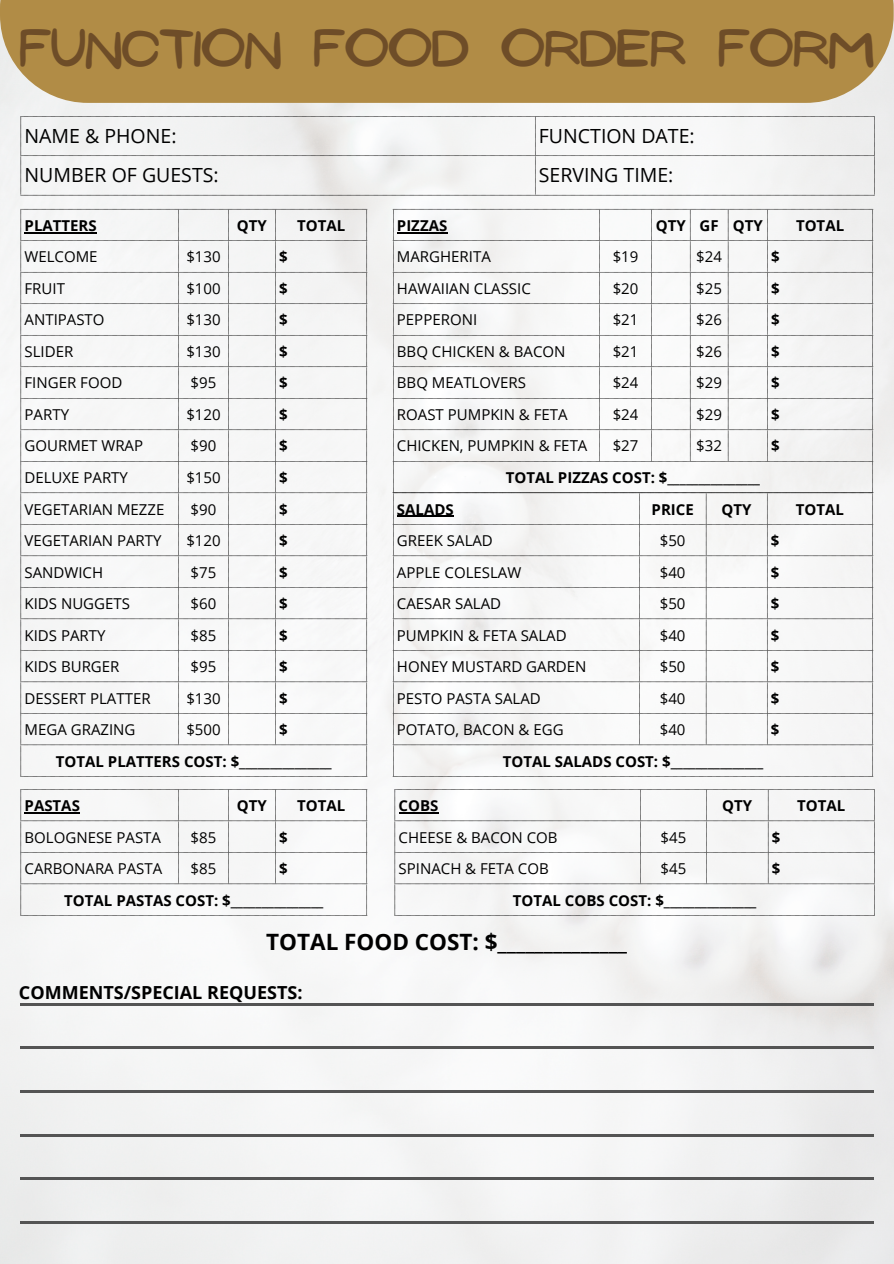
<style>
.page{position:relative;width:894px;height:1264px;background:#fff}
.page>*{position:absolute;margin:0;border:0;box-sizing:border-box;transform-origin:0 0}
.t1{font:46.5px "NF Ananias Bold";color:#6e4d28}
.t2{font:700 22.5px "Open Sans";color:#000}
.t3{font:19.5px "Open Sans";color:#000}
.t4{font:700 18px "Open Sans";color:#000}
.t5{font:15px "Open Sans";color:#000}
.t6{font:700 15px "Open Sans";color:#000}
</style>
<div class="page">
<img style="left:0;top:103px;width:893px;height:1160px">
<div style="left:0;top:0;width:893px;height:103px;background:#b18c46"></div>
<svg style="left:21px;top:116px;width:853px;height:79px"></svg>
<div style="left:21px;top:209px;width:158px;height:567px;background:#f6f7f7"></div>
<div style="left:179px;top:209px;width:97px;height:567px;background:#f6f7f7"></div>
<svg style="left:276px;top:209px;width:91px;height:567px;fill:#f6f7f7"></svg>
<hr style="left:20px;top:1002px;width:853px;height:3px;background:#545454">
<hr style="left:20px;top:1046px;width:853px;height:3px;background:#545454">
<hr style="left:20px;top:1090px;width:853px;height:2px;background:#545454">
<hr style="left:20px;top:1133px;width:853px;height:3px;background:#545454">
<hr style="left:20px;top:1177px;width:853px;height:2px;background:#545454">
<hr style="left:20px;top:1220px;width:853px;height:3px;background:#545454">
<svg style="left:393px;top:209px;width:206px;height:283px;fill:#f6f7f7"></svg>
<svg style="left:393px;top:492px;width:207px;height:284px"></svg>
<svg style="left:600px;top:209px;width:272px;height:567px"></svg>
<svg style="left:21px;top:789px;width:346px;height:126px"></svg>
<svg style="left:394px;top:789px;width:480px;height:126px"></svg>
<p class="t1" style="left:20px;top:22px;width:855px">FUNCTION FOOD ORDER FORM</p>
<h1 class="t3" style="left:25px;top:122px;width:153px">NAME &amp; PHONE:</h1>
<p class="t3" style="left:538px;top:122px;width:157px">FUNCTION DATE:</p>
<p class="t3" style="left:25px;top:161px;width:195px">NUMBER OF GUESTS:</p>
<p class="t3" style="left:538px;top:161px;width:136px">SERVING TIME:</p>
<p class="t6" style="left:25px;top:215px;width:74px">PLATTERS</p>
<p class="t6" style="left:237px;top:215px;width:31px">QTY</p>
<p class="t6" style="left:297px;top:215px;width:50px">TOTAL</p>
<p class="t5" style="left:25px;top:246px;width:75px">WELCOME</p>
<p class="t5" style="left:186px;top:246px;width:36px">$130</p>
<p class="t6" style="left:279px;top:246px;width:10px">$</p>
<p class="t5" style="left:25px;top:278px;width:42px">FRUIT</p>
<p class="t5" style="left:186px;top:278px;width:36px">$100</p>
<p class="t6" style="left:279px;top:278px;width:10px">$</p>
<p class="t5" style="left:25px;top:309px;width:81px">ANTIPASTO</p>
<p class="t5" style="left:186px;top:309px;width:36px">$130</p>
<p class="t6" style="left:279px;top:309px;width:10px">$</p>
<p class="t5" style="left:25px;top:341px;width:50px">SLIDER</p>
<p class="t5" style="left:186px;top:341px;width:36px">$130</p>
<p class="t6" style="left:279px;top:341px;width:10px">$</p>
<p class="t5" style="left:25px;top:372px;width:99px">FINGER FOOD</p>
<p class="t5" style="left:190px;top:372px;width:27px">$95</p>
<p class="t6" style="left:279px;top:372px;width:10px">$</p>
<p class="t5" style="left:25px;top:404px;width:46px">PARTY</p>
<p class="t5" style="left:186px;top:404px;width:36px">$120</p>
<p class="t6" style="left:279px;top:404px;width:10px">$</p>
<p class="t5" style="left:25px;top:435px;width:120px">GOURMET WRAP</p>
<p class="t5" style="left:190px;top:435px;width:27px">$90</p>
<p class="t6" style="left:279px;top:435px;width:10px">$</p>
<p class="t5" style="left:25px;top:467px;width:105px">DELUXE PARTY</p>
<p class="t5" style="left:186px;top:467px;width:36px">$150</p>
<p class="t6" style="left:279px;top:467px;width:10px">$</p>
<p class="t5" style="left:25px;top:498px;width:141px">VEGETARIAN MEZZE</p>
<p class="t5" style="left:190px;top:498px;width:27px">$90</p>
<p class="t6" style="left:279px;top:498px;width:10px">$</p>
<p class="t5" style="left:25px;top:530px;width:138px">VEGETARIAN PARTY</p>
<p class="t5" style="left:186px;top:530px;width:36px">$120</p>
<p class="t6" style="left:279px;top:530px;width:10px">$</p>
<p class="t5" style="left:25px;top:561px;width:80px">SANDWICH</p>
<p class="t5" style="left:190px;top:561px;width:27px">$75</p>
<p class="t6" style="left:279px;top:561px;width:10px">$</p>
<p class="t5" style="left:25px;top:593px;width:107px">KIDS NUGGETS</p>
<p class="t5" style="left:190px;top:593px;width:27px">$60</p>
<p class="t6" style="left:279px;top:593px;width:10px">$</p>
<p class="t5" style="left:25px;top:624px;width:82px">KIDS PARTY</p>
<p class="t5" style="left:190px;top:624px;width:27px">$85</p>
<p class="t6" style="left:279px;top:624px;width:10px">$</p>
<p class="t5" style="left:25px;top:656px;width:96px">KIDS BURGER</p>
<p class="t5" style="left:190px;top:656px;width:27px">$95</p>
<p class="t6" style="left:279px;top:656px;width:10px">$</p>
<p class="t5" style="left:25px;top:687px;width:128px">DESSERT PLATTER</p>
<p class="t5" style="left:186px;top:687px;width:36px">$130</p>
<p class="t6" style="left:279px;top:687px;width:10px">$</p>
<p class="t5" style="left:25px;top:719px;width:112px">MEGA GRAZING</p>
<p class="t5" style="left:186px;top:719px;width:36px">$500</p>
<p class="t6" style="left:279px;top:719px;width:10px">$</p>
<p class="t6" style="left:56px;top:750px;width:277px">TOTAL PLATTERS COST: $_______________</p>
<p class="t6" style="left:397px;top:215px;width:52px">PIZZAS</p>
<p class="t6" style="left:655px;top:215px;width:31px">QTY</p>
<p class="t6" style="left:699px;top:215px;width:21px">GF</p>
<p class="t6" style="left:732px;top:215px;width:31px">QTY</p>
<p class="t6" style="left:795px;top:215px;width:50px">TOTAL</p>
<p class="t5" style="left:397px;top:246px;width:95px">MARGHERITA</p>
<p class="t5" style="left:612px;top:246px;width:27px">$19</p>
<p class="t5" style="left:696px;top:246px;width:27px">$24</p>
<p class="t6" style="left:771px;top:246px;width:10px">$</p>
<p class="t5" style="left:397px;top:278px;width:135px">HAWAIIAN CLASSIC</p>
<p class="t5" style="left:612px;top:278px;width:27px">$20</p>
<p class="t5" style="left:696px;top:278px;width:27px">$25</p>
<p class="t6" style="left:771px;top:278px;width:10px">$</p>
<p class="t5" style="left:397px;top:309px;width:82px">PEPPERONI</p>
<p class="t5" style="left:612px;top:309px;width:27px">$21</p>
<p class="t5" style="left:696px;top:309px;width:27px">$26</p>
<p class="t6" style="left:771px;top:309px;width:10px">$</p>
<p class="t5" style="left:397px;top:341px;width:170px">BBQ CHICKEN &amp; BACON</p>
<p class="t5" style="left:612px;top:341px;width:27px">$21</p>
<p class="t5" style="left:696px;top:341px;width:27px">$26</p>
<p class="t6" style="left:771px;top:341px;width:10px">$</p>
<p class="t5" style="left:397px;top:372px;width:130px">BBQ MEATLOVERS</p>
<p class="t5" style="left:612px;top:372px;width:27px">$24</p>
<p class="t5" style="left:696px;top:372px;width:27px">$29</p>
<p class="t6" style="left:771px;top:372px;width:10px">$</p>
<p class="t5" style="left:397px;top:404px;width:172px">ROAST PUMPKIN &amp; FETA</p>
<p class="t5" style="left:612px;top:404px;width:27px">$24</p>
<p class="t5" style="left:696px;top:404px;width:27px">$29</p>
<p class="t6" style="left:771px;top:404px;width:10px">$</p>
<p class="t5" style="left:397px;top:435px;width:192px">CHICKEN, PUMPKIN &amp; FETA</p>
<p class="t5" style="left:612px;top:435px;width:27px">$27</p>
<p class="t5" style="left:696px;top:435px;width:27px">$32</p>
<p class="t6" style="left:771px;top:435px;width:10px">$</p>
<p class="t6" style="left:506px;top:467px;width:255px">TOTAL PIZZAS COST: $_______________</p>
<p class="t6" style="left:397px;top:498px;width:58px">SALADS</p>
<p class="t6" style="left:651px;top:498px;width:44px">PRICE</p>
<p class="t6" style="left:721px;top:498px;width:31px">QTY</p>
<p class="t6" style="left:795px;top:498px;width:50px">TOTAL</p>
<p class="t5" style="left:397px;top:530px;width:97px">GREEK SALAD</p>
<p class="t5" style="left:659px;top:530px;width:27px">$50</p>
<p class="t6" style="left:770px;top:530px;width:10px">$</p>
<p class="t5" style="left:397px;top:561px;width:126px">APPLE COLESLAW</p>
<p class="t5" style="left:659px;top:561px;width:27px">$40</p>
<p class="t6" style="left:770px;top:561px;width:10px">$</p>
<p class="t5" style="left:397px;top:593px;width:106px">CAESAR SALAD</p>
<p class="t5" style="left:659px;top:593px;width:27px">$50</p>
<p class="t6" style="left:770px;top:593px;width:10px">$</p>
<p class="t5" style="left:397px;top:624px;width:171px">PUMPKIN &amp; FETA SALAD</p>
<p class="t5" style="left:659px;top:624px;width:27px">$40</p>
<p class="t6" style="left:770px;top:624px;width:10px">$</p>
<p class="t5" style="left:397px;top:656px;width:191px">HONEY MUSTARD GARDEN</p>
<p class="t5" style="left:659px;top:656px;width:27px">$50</p>
<p class="t6" style="left:770px;top:656px;width:10px">$</p>
<p class="t5" style="left:397px;top:687px;width:145px">PESTO PASTA SALAD</p>
<p class="t5" style="left:659px;top:687px;width:27px">$40</p>
<p class="t6" style="left:770px;top:687px;width:10px">$</p>
<p class="t5" style="left:397px;top:719px;width:168px">POTATO, BACON &amp; EGG</p>
<p class="t5" style="left:659px;top:719px;width:27px">$40</p>
<p class="t6" style="left:770px;top:719px;width:10px">$</p>
<p class="t6" style="left:502px;top:750px;width:262px">TOTAL SALADS COST: $_______________</p>
<p class="t6" style="left:25px;top:795px;width:57px">PASTAS</p>
<p class="t6" style="left:237px;top:795px;width:31px">QTY</p>
<p class="t6" style="left:297px;top:795px;width:50px">TOTAL</p>
<p class="t5" style="left:25px;top:826px;width:138px">BOLOGNESE PASTA</p>
<p class="t5" style="left:190px;top:826px;width:27px">$85</p>
<p class="t6" style="left:279px;top:826px;width:10px">$</p>
<p class="t5" style="left:25px;top:858px;width:139px">CARBONARA PASTA</p>
<p class="t5" style="left:190px;top:858px;width:27px">$85</p>
<p class="t6" style="left:279px;top:858px;width:10px">$</p>
<p class="t6" style="left:64px;top:889px;width:260px">TOTAL PASTAS COST: $_______________</p>
<p class="t6" style="left:398px;top:795px;width:41px">COBS</p>
<p class="t6" style="left:722px;top:795px;width:31px">QTY</p>
<p class="t6" style="left:797px;top:795px;width:50px">TOTAL</p>
<p class="t5" style="left:398px;top:826px;width:160px">CHEESE &amp; BACON COB</p>
<p class="t5" style="left:660px;top:826px;width:27px">$45</p>
<p class="t6" style="left:771px;top:826px;width:10px">$</p>
<p class="t5" style="left:398px;top:858px;width:152px">SPINACH &amp; FETA COB</p>
<p class="t5" style="left:660px;top:858px;width:27px">$45</p>
<p class="t6" style="left:771px;top:858px;width:10px">$</p>
<h2 class="t6" style="left:512px;top:889px;width:245px">TOTAL COBS COST: $_______________</h2>
<p class="t2" style="left:266px;top:925px;width:362px">TOTAL FOOD COST: $______________</p>
<p class="t4" style="left:19px;top:979px;width:285px">COMMENTS/SPECIAL REQUESTS:</p>
</div>
